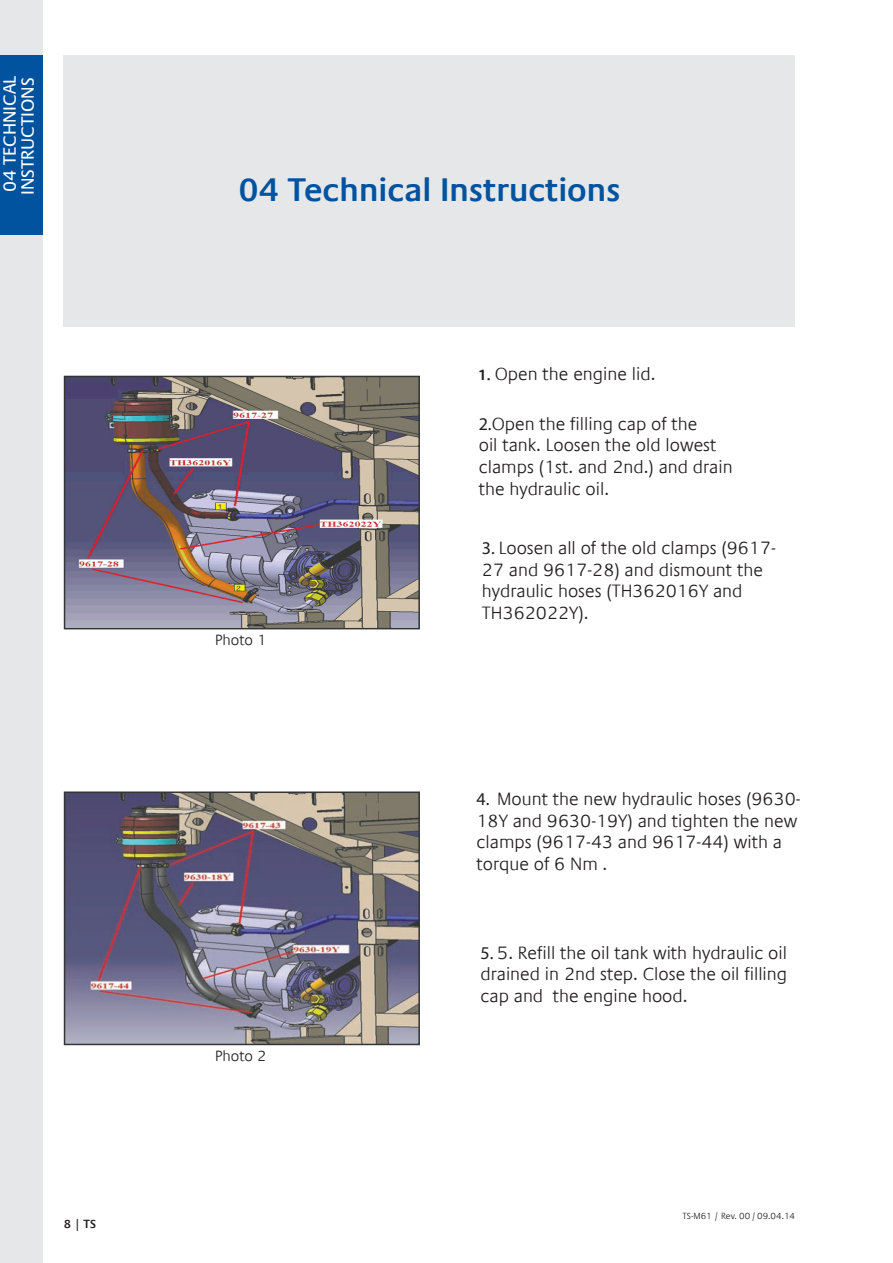
<style>
.page{position:relative;width:893px;height:1263px;background:#fff}
.page>*{position:absolute;margin:0;border:0;box-sizing:border-box;transform-origin:0 0}
.t1{font:600 33px "Praxis Com";color:#0153a0}
.t2{font:300 18px/21.6px "Praxis Com";color:#231f20}
.t3{font:18px/18px "Praxis Com";color:#fff}
.t4{font:300 15px "Praxis Com";color:#231f20}
.t5{font:600 12px "Praxis Com";color:#231f20}
.t6{font:300 9px "Praxis Com";color:#231f20}
.s1{font-weight:600;font-size:15px}
.s2{font-family:"Myriad Pro";font-weight:400}
</style>
<div class="page">
<div style="left:64px;top:55px;width:731px;height:271px;background:#e6e7e9"></div>
<div style="left:0;top:0;width:43px;height:1263px;background:#e6e7e9"></div>
<div style="left:0;top:55px;width:43px;height:180px;background:#0153a0"></div>
<img style="left:67px;top:379px;width:350px;height:247px">
<div style="left:64px;top:376px;width:356px;height:253px;border:2px solid #333635"></div>
<img style="left:67px;top:794px;width:350px;height:248px">
<div style="left:64px;top:791px;width:356px;height:254px;border:2px solid #333635"></div>
<p class="t3" style="left:1px;top:195px;width:121px;rotate:-90deg">04 technıcal ınstructıons</p>
<p class="t5" style="left:64px;top:1217px;width:34px">8 | TS</p>
<h1 class="t1" style="left:239px;top:170px;width:383px">04 Technical Instructions</h1>
<p class="t2" style="left:477px;top:363px;width:179px"><span class="s1">1.</span> Open the engine lid.</p>
<p class="t2" style="left:479px;top:413px;width:255px"><span class="s2">2.</span>Open the filling cap of the<br>oil tank. Loosen the old lowest clamps (1st. and 2nd.) and drain the hydraulic oil.</p>
<p class="t4" style="left:215px;top:631px;width:53px">Photo 1</p>
<p class="t4" style="left:215px;top:1047px;width:53px">Photo 2</p>
<p class="t2" style="left:482px;top:537px;width:295px"><span class="s2">3.</span> Loosen all of the old clamps (9617-<br>27 and 9617-28) and dismount the hydraulic hoses (TH362016Y and<br>TH362022Y).</p>
<p class="t2" style="left:477px;top:788px;width:326px"><span class="s2">4.</span> Mount the new hydraulic hoses (9630-<br>18Y and 9630-19Y) and tighten the new clamps (9617-43 and 9617-44) with a torque of 6 Nm .</p>
<p class="t2" style="left:480px;top:942px;width:308px;text-align:justify"><span class="s2">5.</span> 5. Refill the oil tank with hydraulic oil drained in 2nd step. Close the oil filling cap and the engine hood.</p>
<p class="t6" style="left:682px;top:1210px;width:114px">TS-M61 / Rev. 00/09.04.14</p>
</div>
